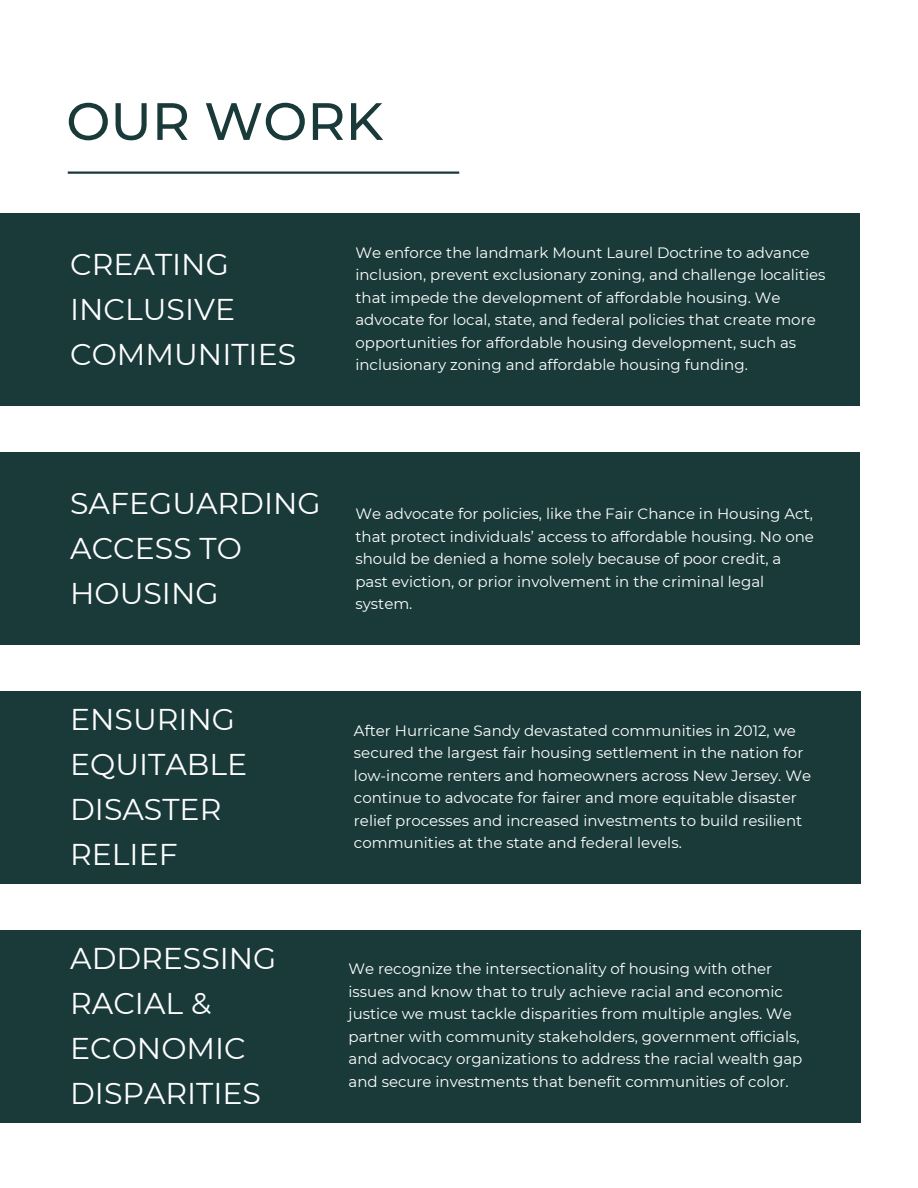
<style>
.page{position:relative;width:918px;height:1188px;background:#fff}
.page>*{position:absolute;margin:0;border:0;box-sizing:border-box;transform-origin:0 0}
.t1{font:500 52.5px "Montserrat";color:#1a3a3a}
.t2{font:30px/45px "Montserrat";color:#fff}
.t3{font:15px/22.5px "Montserrat";color:#fff}
</style>
<div class="page">
<div style="left:0;top:213px;width:860px;height:193px;background:#1a3a3a"></div>
<div style="left:0;top:452px;width:860px;height:193px;background:#1a3a3a"></div>
<div style="left:0;top:691px;width:861px;height:193px;background:#1a3a3a"></div>
<div style="left:0;top:930px;width:861px;height:192px;background:#1a3a3a"></div>
<hr style="left:68px;top:172px;width:391px;height:2px;background:#1a3a3a">
<h1 class="t1" style="left:66px;top:89px;width:318px">OUR WORK</h1>
<h2 class="t2" style="left:70px;top:241px;width:227px">CREATING<br>INCLUSIVE<br>COMMUNITIES</h2>
<p class="t3" style="left:355px;top:241px;width:471px">We enforce the landmark Mount Laurel Doctrine to advance inclusion, prevent exclusionary zoning, and challenge localities that impede the development of affordable housing. We advocate for local, state, and federal policies that create more opportunities for affordable housing development, such as inclusionary zoning and affordable housing funding.</p>
<h2 class="t2" style="left:70px;top:481px;width:252px">SAFEGUARDING<br>ACCESS TO<br>HOUSING</h2>
<p class="t3" style="left:355px;top:503px;width:460px">We advocate for policies, like the Fair Chance in Housing Act, that protect individuals’ access to affordable housing. No one should be denied a home solely because of poor credit, a past eviction, or prior involvement in the criminal legal system.</p>
<h2 class="t2" style="left:70px;top:697px;width:179px">ENSURING<br>EQUITABLE<br>DISASTER<br>RELIEF</h2>
<h2 class="t2" style="left:70px;top:936px;width:208px">ADDRESSING<br>RACIAL &amp;<br>ECONOMIC<br>DISPARITIES</h2>
<p class="t3" style="left:354px;top:719px;width:459px">After Hurricane Sandy devastated communities in 2012, we secured the largest fair housing settlement in the nation for low-income renters and homeowners across New Jersey. We continue to advocate for fairer and more equitable disaster relief processes and increased investments to build resilient communities at the state and federal levels.</p>
<p class="t3" style="left:349px;top:958px;width:455px">We recognize the intersectionality of housing with other issues and know that to truly achieve racial and economic justice we must tackle disparities from multiple angles. We partner with community stakeholders, government officials, and advocacy organizations to address the racial wealth gap and secure investments that benefit communities of color.</p>
</div>
